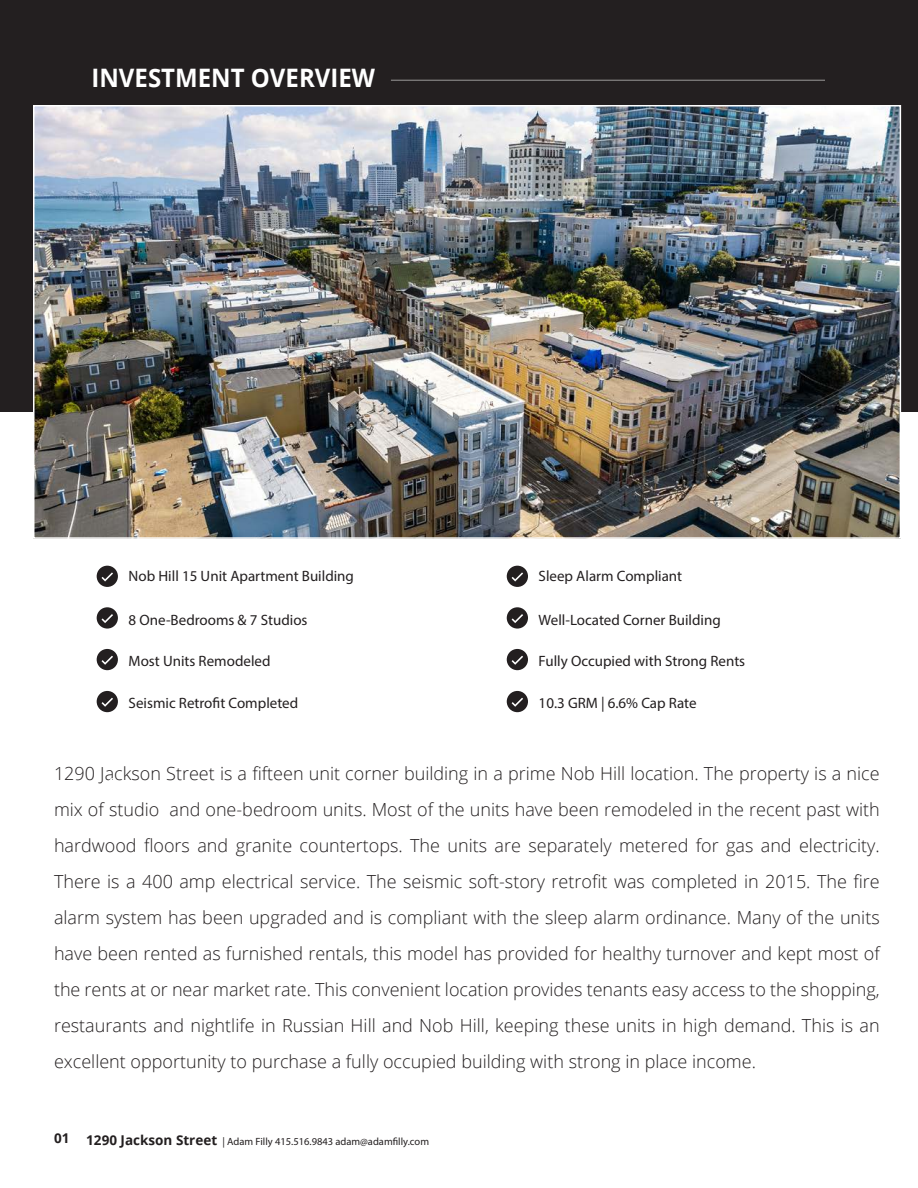
<style>
.page{position:relative;width:918px;height:1188px;background:#fff}
.page>*{position:absolute;margin:0;border:0;box-sizing:border-box;transform-origin:0 0}
.t1{font:700 25.5px "Open Sans";color:#fff;scale:.94 1}
.t2{font:300 18px/36px "Open Sans";color:#231f20;text-align:justify}
.t3{font:15px "Myriad Pro";color:#231f20}
.t4{font:10.5px "Myriad Pro";color:#231f20}
.s1{font-family:"Open Sans";font-weight:700;font-size:13.5px}
</style>
<div class="page">
<div style="left:0;top:0;width:918px;height:411px;background:#231f20"></div>
<img style="left:36px;top:108px;width:862px;height:428px">
<div style="left:33px;top:105px;width:868px;height:434px;border:2px solid #fff"></div>
<hr style="left:391px;top:80px;width:434px;height:1px;background:#fff">
<div style="left:97px;top:566px;width:21px;height:21px;background:#231f20;border-radius:50%"></div>
<svg style="left:102px;top:572px;width:11px;height:10px"></svg>
<div style="left:97px;top:607px;width:21px;height:22px;background:#231f20;border-radius:50%"></div>
<svg style="left:102px;top:614px;width:11px;height:9px"></svg>
<div style="left:97px;top:649px;width:21px;height:21px;background:#231f20;border-radius:50%"></div>
<svg style="left:102px;top:650px;width:11px;height:15px"></svg>
<div style="left:507px;top:566px;width:21px;height:21px;background:#231f20;border-radius:50%"></div>
<svg style="left:512px;top:572px;width:11px;height:10px"></svg>
<div style="left:507px;top:607px;width:21px;height:22px;background:#231f20;border-radius:50%"></div>
<svg style="left:512px;top:614px;width:11px;height:9px"></svg>
<div style="left:507px;top:649px;width:21px;height:21px;background:#231f20;border-radius:50%"></div>
<svg style="left:512px;top:650px;width:11px;height:15px"></svg>
<div style="left:97px;top:691px;width:21px;height:21px;background:#231f20;border-radius:50%"></div>
<svg style="left:102px;top:692px;width:11px;height:15px"></svg>
<div style="left:507px;top:691px;width:21px;height:21px;background:#231f20;border-radius:50%"></div>
<svg style="left:512px;top:692px;width:11px;height:15px"></svg>
<p class="t1" style="left:92px;top:60px;width:303px">INVESTMENT OVERVIEW</p>
<p class="t3" style="left:129px;top:566px;width:227px">Nob Hill 15 Unit Apartment Building</p>
<p class="t3" style="left:129px;top:610px;width:180px">8 One-Bedrooms &amp; 7 Studios</p>
<p class="t3" style="left:129px;top:652px;width:143px">Most Units Remodeled</p>
<p class="t3" style="left:539px;top:566px;width:145px">Sleep Alarm Compliant</p>
<p class="t3" style="left:539px;top:610px;width:184px">Well-Located Corner Building</p>
<p class="t3" style="left:539px;top:652px;width:208px">Fully Occupied with Strong Rents</p>
<p class="t3" style="left:129px;top:694px;width:171px">Seismic Retrofit Completed</p>
<p class="t3" style="left:539px;top:694px;width:160px">10.3 GRM | 6.6% Cap Rate</p>
<p class="t2" style="left:54px;top:755px;width:827px">1290 Jackson Street is a fifteen unit corner building in a prime Nob Hill location. The property is a nice mix of studio and one-bedroom units. Most of the units have been remodeled in the recent past with hardwood floors and granite countertops. The units are separately metered for gas and electricity.<br>There is a 400 amp electrical service. The seismic soft-story retrofit was completed in 2015. The fire alarm system has been upgraded and is compliant with the sleep alarm ordinance. Many of the units have been rented as furnished rentals, this model has provided for healthy turnover and kept most of the rents at or near market rate. This convenient location provides tenants easy access to the shopping, restaurants and nightlife in Russian Hill and Nob Hill, keeping these units in high demand. This is an excellent opportunity to purchase a fully occupied building with strong in place income.</p>
<p class="t4" style="left:54px;top:1135px;width:377px"><sup>01</sup> <span class="s1">1290 Jackson Street</span> | Adam Filly 415.516.9843 adam@adamfilly.com</p>
</div>
